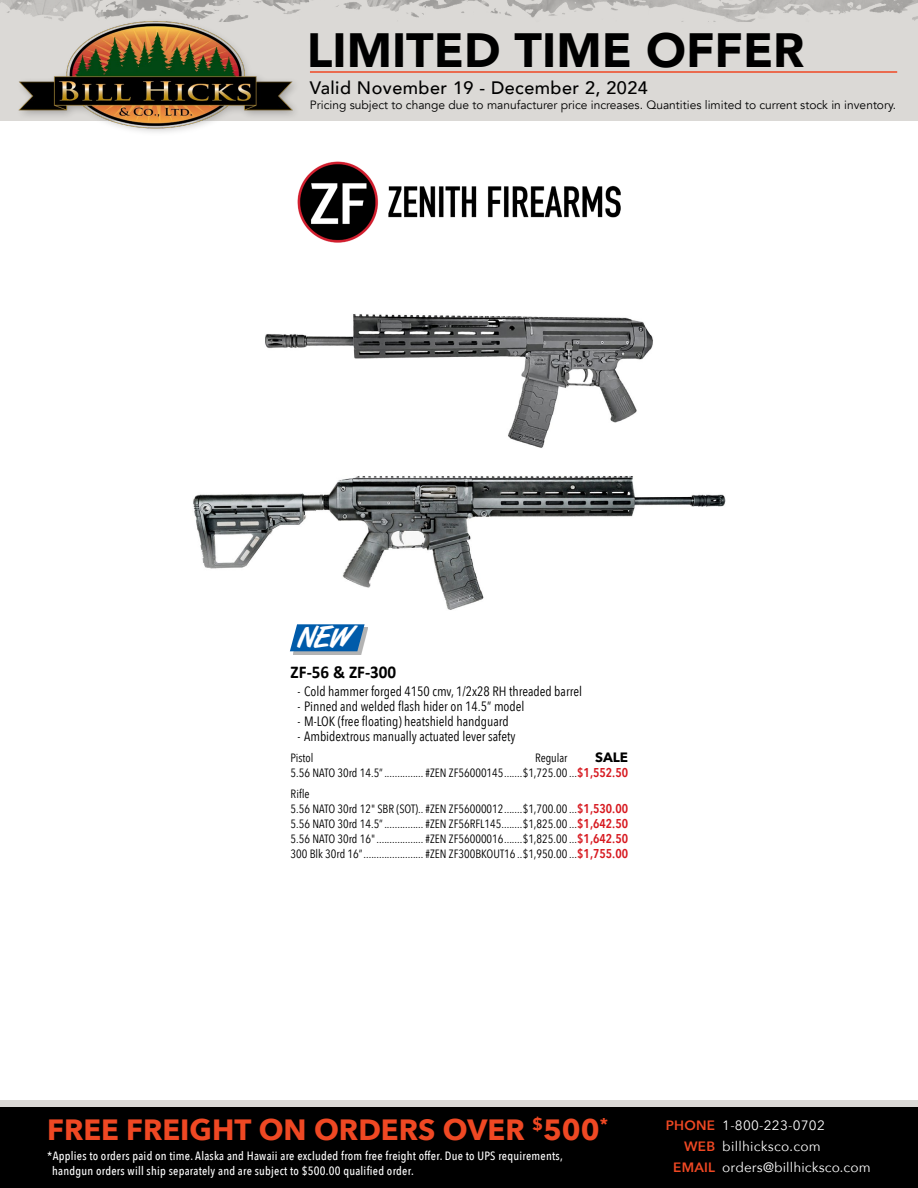
<style>
.page{position:relative;width:918px;height:1188px;background:#fff}
.page>*{position:absolute;margin:0;border:0;box-sizing:border-box;transform-origin:0 0}
.t1{font:900 48px "Avenir";color:#000}
.t2{font:30px "Art Brush";color:#fff}
.t3{font:700 29.25px "Avenir Next";color:#ef4823}
.t4{font:500 18px "Avenir";letter-spacing:.025em;color:#000}
.Product_Title{font:700 18px "Calibri";color:#000;scale:.95 1}
.Product_Features_-_Next{font:13.5px "Avenir Next Condensed";color:#000}
.t5{font:13.5px "Avenir Next";letter-spacing:.015em;color:#fff}
.Product_Features_-_First{font:13.5px "Avenir Next Condensed";color:#000}
.Regular_SALE{font:700 13.5px "Avenir Next";color:#000}
.Product_Description_-_Next__Sale{font:12px "Avenir Next Condensed";color:#000}
.t6{font:500 12px/15px "Avenir Next Condensed";letter-spacing:.02em;color:#fff}
.t7{font:12px "Avenir";color:#000}
.Product_Description_-_First__Sale{font:12px "Avenir Next Condensed";color:#000}
.Regular_SALE-2{font:12px "Avenir Next Condensed";letter-spacing:-.005em;color:#000}
.s1{font-weight:600;font-size:12.75px;color:#d71920}
.s2{font-weight:600;color:#ef4823}
</style>
<div class="page">
<div style="left:0;top:0;width:918px;height:122px;background:#dbd9d6"></div>
<img style="left:0;top:0;width:918px;height:22px">
<div style="left:15px;top:16px;width:286px;height:122px;background:#000;opacity:.25"></div>
<img style="left:19px;top:20px;width:273px;height:108px">
<hr style="left:310px;top:71px;width:587px;height:2px;background:#ef4823">
<div style="left:0;top:1107px;width:918px;height:81px;background:#000"></div>
<div style="left:0;top:1100px;width:918px;height:7px;background:#dbd9d6"></div>
<img style="left:298px;top:162px;width:322px;height:81px">
<img style="left:265px;top:314px;width:388px;height:134px">
<img style="left:193px;top:476px;width:532px;height:134px">
<div style="left:293px;top:627px;width:75px;height:27px;background:#000;opacity:.3"></div>
<svg style="left:290px;top:624px;width:75px;height:27px;background:#1869b0"></svg>
<h1 class="t1" style="left:307px;top:9px;width:499px">LIMITED TIME OFFER</h1>
<h3 class="t4" style="left:310px;top:72px;width:339px">Valid November 19 - December 2, 2024</h3>
<p class="t7" style="left:310px;top:98px;width:588px">Pricing subject to change due to manufacturer price increases. Quantities limited to current stock in inventory.</p>
<p class="t2" style="left:297px;top:622px;width:54px">NEW</p>
<p class="Product_Title" style="left:291px;top:659px;width:113px">ZF-56 &amp; ZF-300</p>
<p class="Product_Features_-_First" style="left:297px;top:680px;width:286px">- Cold hammer forged 4150 cmv, 1/2x28 RH threaded barrel</p>
<p class="Product_Features_-_Next" style="left:297px;top:695px;width:229px">- Pinned and welded flash hider on 14.5” model</p>
<p class="Product_Features_-_Next" style="left:297px;top:710px;width:213px">- M-LOK (free floating) heatshield handguard</p>
<p class="Product_Features_-_Next" style="left:297px;top:725px;width:220px">- Ambidextrous manually actuated lever safety</p>
<p class="Product_Description_-_First__Sale" style="left:291px;top:748px;width:24px">Pistol</p>
<p class="Product_Description_-_Next__Sale" style="left:291px;top:763px;width:339px">5.56 NATO 30rd 14.5”............... #ZEN ZF56000145.......$1,725.00 ...<span class="s1">$1,552.50</span></p>
<p class="Product_Description_-_First__Sale" style="left:291px;top:784px;width:20px">Rifle</p>
<p class="Product_Description_-_Next__Sale" style="left:291px;top:799px;width:339px">5.56 NATO 30rd 12" SBR (SOT).. #ZEN ZF56000012.......$1,700.00 ...<span class="s1">$1,530.00</span></p>
<p class="Product_Description_-_Next__Sale" style="left:291px;top:814px;width:339px">5.56 NATO 30rd 14.5”............... #ZEN ZF56RFL145........$1,825.00 ...<span class="s1">$1,642.50</span></p>
<p class="Product_Description_-_Next__Sale" style="left:291px;top:829px;width:339px">5.56 NATO 30rd 16".................. #ZEN ZF56000016.......$1,825.00 ...<span class="s1">$1,642.50</span></p>
<p class="Product_Description_-_Next__Sale" style="left:291px;top:844px;width:339px">300 Blk 30rd 16”....................... #ZEN ZF300BKOUT16 ..$1,950.00 ...<span class="s1">$1,755.00</span></p>
<p class="Regular_SALE-2" style="left:535px;top:747px;width:34px">Regular</p>
<p class="Regular_SALE" style="left:595px;top:745px;width:34px">SALE</p>
<h3 class="t3" style="left:47px;top:1105px;width:562px">FREE FREIGHT ON ORDERS OVER <sup>$</sup>500<sup>*</sup></h3>
<p class="t6" style="left:52px;top:1148px;width:512px;text-indent:-5px">*Applies to orders paid on time. Alaska and Hawaii are excluded from free freight offer. Due to UPS requirements, handgun orders will ship separately and are subject to $500.00 qualified order.</p>
<p class="t5" style="left:666px;top:1114px;width:161px"><span class="s2">PHONE</span> 1-800-223-0702</p>
<p class="t5" style="left:684px;top:1135px;width:138px"><span class="s2">WEB</span> billhicksco.com</p>
<p class="t5" style="left:673px;top:1156px;width:199px"><span class="s2">EMAIL</span> orders@billhicksco.com</p>
</div>
